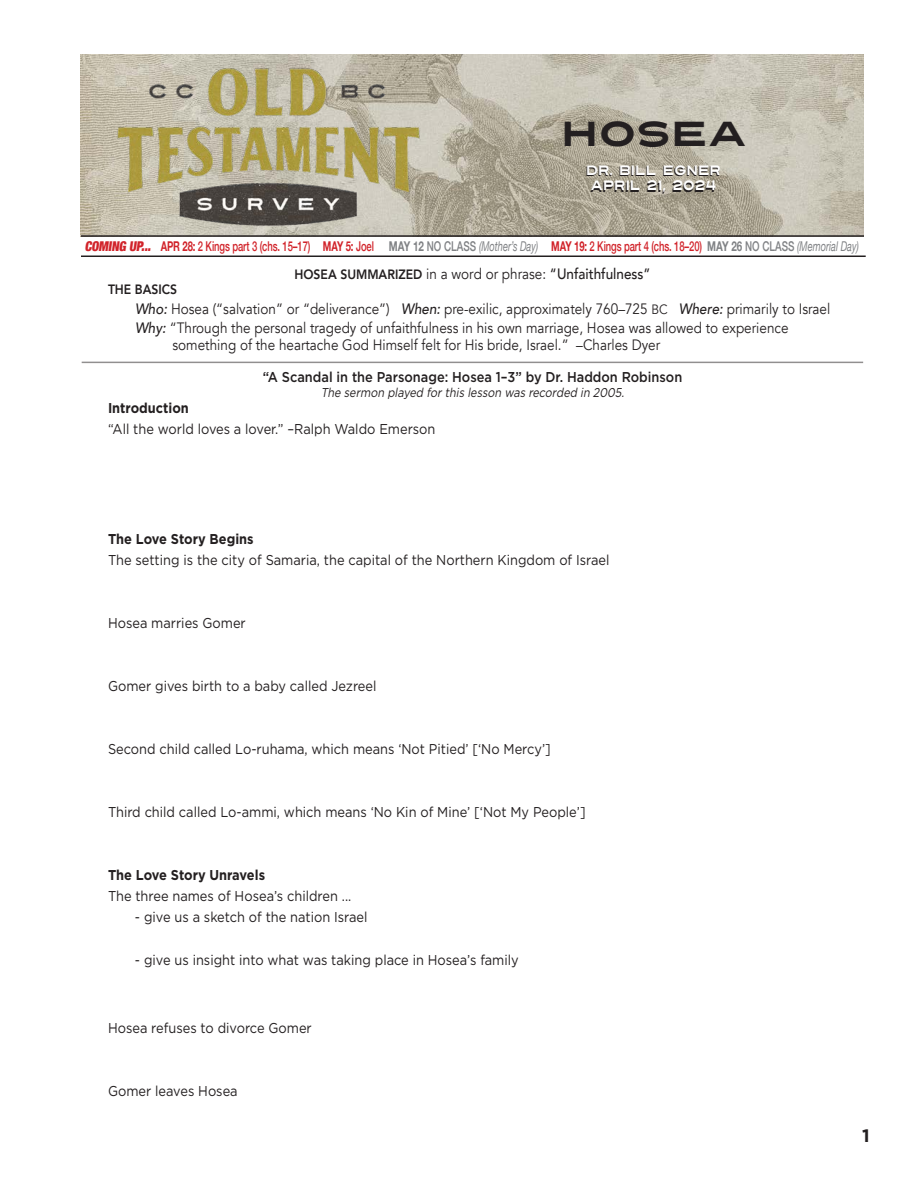
<style>
.page{position:relative;width:918px;height:1188px;background:#fff}
.page>*{position:absolute;margin:0;border:0;box-sizing:border-box;transform-origin:0 0}
.t1{font:34.5px "Turnpike";letter-spacing:.01em;color:#231f20}
.t2{font:700 18px "Gotham";color:#231f20}
.t3{font:15px/19.5px "Avenir";color:#231f20;scale:.9 1}
.t4{font:14.25px "Gotham";color:#231f20;scale:.9 1}
.t5{font:500 14.25px "Gotham";color:#231f20;scale:.9 1}
.t6{font:700 14.25px "Gotham";color:#231f20;scale:.9 1}
.t7{font:500 13.5px "Helvetica Neue";letter-spacing:-.01em;color:#d1232a;scale:.7 1}
.t8{font:13.5px "Turnpike";color:#231f20;scale:.8 1}
.t9{font:800 13.5px "Avenir";color:#231f20;scale:.9 1}
.t10{font:italic 12.75px "Gotham";color:#231f20;scale:.85 1}
.s1{font-weight:900;font-stretch:condensed}
.s2{font-weight:700}
.s3{font-weight:700;color:#808285}
.s4{color:#808285}
.s5{font-weight:400;font-style:italic;color:#808285}
.s6{font-weight:800;font-size:13.5px}
.s7{font-weight:500}
.s8{font-weight:500;font-style:italic}
.s9{font-size:13.5px}
</style>
<div class="page">
<img style="left:81px;top:54px;width:782px;height:181px">
<img style="left:115px;top:66px;width:309px;height:163px">
<hr style="left:81px;top:256px;width:785px;height:1px;background:#231f20">
<hr style="left:81px;top:235px;width:783px;height:2px;background:#231f20">
<hr style="left:82px;top:362px;width:781px;height:1px;background:#231f20">
<p class="t1" style="left:561px;top:109px;width:187px">HOSEA</p>
<p class="t8" style="left:585px;top:161px;width:170px">DR. BILL EGNER</p>
<p class="t8" style="left:590px;top:177px;width:158px">APRIL 21, 2024</p>
<p class="t7" style="left:85px;top:235px;width:1108px"><span class="s1">COMING UP...</span> <span class="s2">APR 28:</span> 2 Kings part 3 (chs. 15–17) <span class="s2">MAY 5:</span> Joel <span class="s3">MAY 12</span> <span class="s4">NO CLASS</span> <span class="s5">(Mother’s Day)</span> <span class="s2">MAY 19:</span> 2 Kings part 4 (chs. 18–20) <span class="s3">MAY 26</span> <span class="s4">NO CLASS</span> <span class="s5">(Memorial Day)</span></p>
<p class="t3" style="left:294px;top:264px;width:397px"><span class="s6">HOSEA SUMMARIZED</span> in a word or phrase: <span class="s7">“Unfaithfulness”</span></p>
<p class="t9" style="left:108px;top:279px;width:78px">THE BASICS</p>
<p class="t3" style="left:135px;top:299px;width:774px"><span class="s8">Who:</span> Hosea (“salvation” or “deliverance”) <span class="s8">When:</span> pre-exilic, approximately 760–725 <span class="s9">BC</span> <span class="s8">Where:</span> primarily to Israel<br><span class="s8">Why:</span> “Through the personal tragedy of unfaithfulness in his own marriage, Hosea was allowed to experience</p>
<p class="t3" style="left:173px;top:335px;width:543px">something of the heartache God Himself felt for His bride, Israel.” –Charles Dyer</p>
<p class="t5" style="left:263px;top:368px;width:468px">“A Scandal in the Parsonage: Hosea 1–3” by Dr. Haddon Robinson</p>
<p class="t10" style="left:321px;top:384px;width:362px">The sermon played forthis lesson was recorded in 2005.</p>
<p class="t6" style="left:108px;top:398px;width:91px">Introduction</p>
<p class="t4" style="left:108px;top:420px;width:365px">“All the world loves a lover.” –Ralph Waldo Emerson</p>
<p class="t6" style="left:108px;top:530px;width:163px">The Love Story Begins</p>
<p class="t4" style="left:108px;top:551px;width:559px">The setting is the city of Samaria, the capital of the Northern Kingdom of Israel</p>
<p class="t4" style="left:108px;top:614px;width:155px">Hosea marries Gomer</p>
<p class="t4" style="left:108px;top:677px;width:300px">Gomer gives birth to a baby called Jezreel</p>
<p class="t4" style="left:108px;top:740px;width:494px">Second child called Lo-ruhama, which means ‘Not Pitied’ [‘No Mercy’]</p>
<p class="t4" style="left:108px;top:803px;width:532px">Third child called Lo-ammi, which means ‘No Kin of Mine’ [‘Not My People’]</p>
<p class="t6" style="left:108px;top:866px;width:176px">The Love Story Unravels</p>
<p class="t4" style="left:108px;top:887px;width:272px">The three names of Hosea’s children ...</p>
<p class="t4" style="left:135px;top:908px;width:260px">- give us a sketch of the nation Israel</p>
<p class="t4" style="left:135px;top:951px;width:428px">- give us insight into what was taking place in Hosea’s family</p>
<p class="t4" style="left:108px;top:1019px;width:228px">Hosea refuses to divorce Gomer</p>
<p class="t4" style="left:108px;top:1082px;width:146px">Gomer leaves Hosea</p>
<p class="t2" style="left:862px;top:1124px;width:9px">1</p>
</div>
